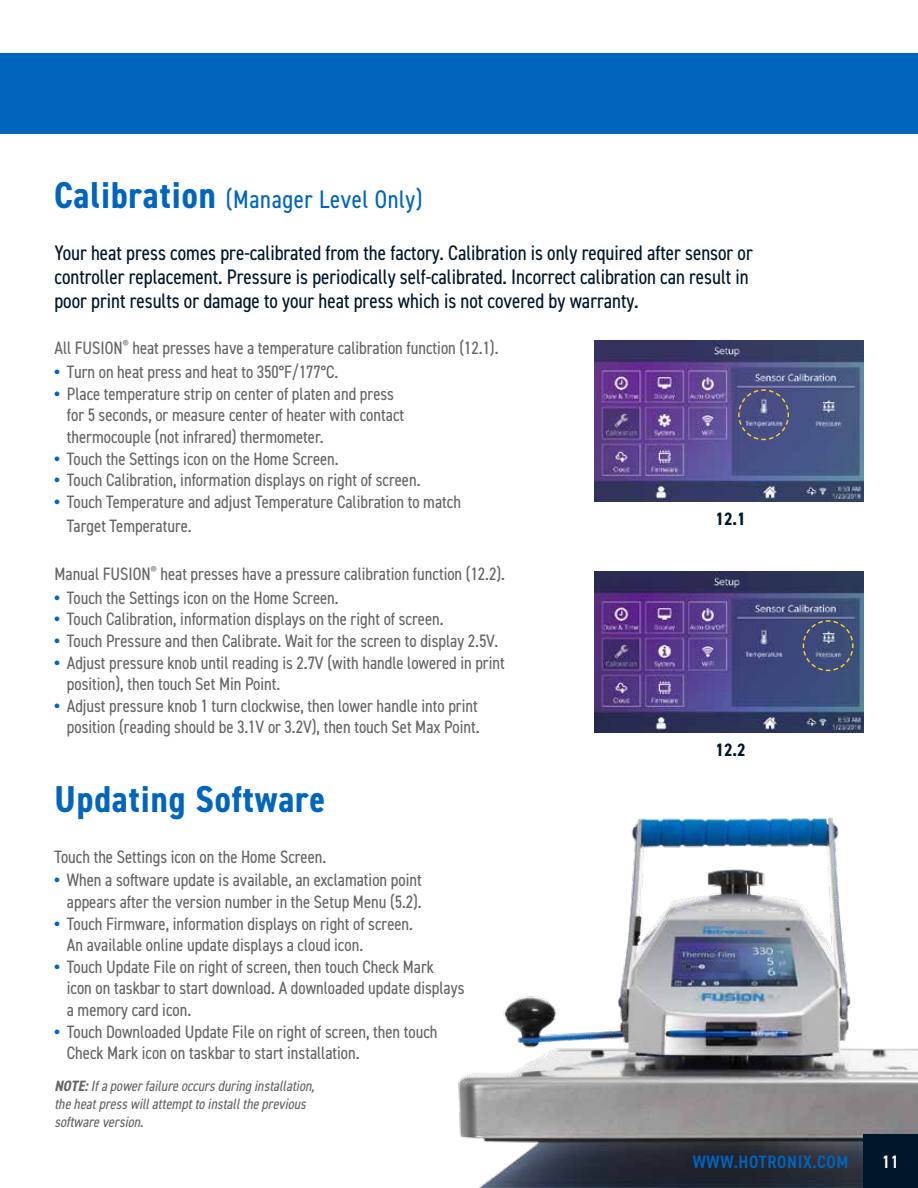
<style>
.page{position:relative;width:918px;height:1188px;background:#fff}
.page>*{position:absolute;margin:0;border:0;box-sizing:border-box;transform-origin:0 0}
.t1{font:700 condensed 37.5px "DIN2014";letter-spacing:.025em;color:#0065bd}
.t2{font:condensed 25.5px "DIN2014";letter-spacing:.025em;color:#0065bd}
.t3{font:condensed 21px/24px "DIN2014";color:#00172b}
.t4{font:condensed 18px/21.6px "DIN2014";color:#666}
.t5{font:600 condensed 18px "DIN2014";letter-spacing:.035em;color:#0065bd}
.t6{font:700 condensed 18px "DIN2014";color:#00172b}
.t7{font:600 condensed 18px "DIN2014";color:#fff}
.t8{font:italic condensed 15px/18px "DIN2014";color:#666}
.s1{font-weight:700;font-size:37.5px}
.s2{font-weight:800;color:#0065bd}
.s3{font-weight:700}
</style>
<div class="page">
<img style="left:458px;top:817px;width:460px;height:371px">
<div style="left:863px;top:1135px;width:55px;height:53px;background:#00172b"></div>
<div style="left:0;top:54px;width:918px;height:80px;background:#0065bd"></div>
<img style="left:594px;top:340px;width:270px;height:162px">
<svg style="left:737px;top:389px;width:53px;height:52px"></svg>
<img style="left:594px;top:571px;width:270px;height:162px">
<svg style="left:802px;top:619px;width:52px;height:53px"></svg>
<h2 class="t2" style="left:54px;top:182px;width:370px"><span class="s1">Calibration</span> (Manager Level Only)</h2>
<p class="t3" style="left:54px;top:240px;width:700px">Your heat press comes pre-calibrated from the factory. Calibration is only required after sensor or controller replacement. Pressure is periodically self-calibrated. Incorrect calibration can result in poor print results or damage to your heat press which is not covered by warranty.</p>
<p class="t4" style="left:54px;top:337px;width:446px">All FUSION<sup>®</sup> heat presses have a temperature calibration function (12.1).</p>
<p class="t4" style="left:54px;top:361px;width:285px"><span class="s2">•</span> Turn on heat press and heat to 350°F/177°C.</p>
<p class="t4" style="left:67px;top:382px;width:339px;text-indent:-12px"><span class="s2">•</span> Place temperature strip on center of platen and press for 5 seconds, or measure center of heater with contact thermocouple (not infrared) thermometer.</p>
<p class="t4" style="left:54px;top:447px;width:286px"><span class="s2">•</span> Touch the Settings icon on the Home Screen.</p>
<p class="t4" style="left:54px;top:469px;width:368px"><span class="s2">•</span> Touch Calibration, information displays on right of screen.</p>
<p class="t4" style="left:67px;top:489px;width:396px;line-height:24px;text-indent:-12px"><span class="s2">•</span> Touch Temperature and adjust Temperature Calibration to match<br>Target Temperature.</p>
<p class="t4" style="left:54px;top:562px;width:452px">Manual FUSION<sup>®</sup> heat presses have a pressure calibration function (12.2).</p>
<p class="t4" style="left:54px;top:586px;width:286px"><span class="s2">•</span> Touch the Settings icon on the Home Screen.</p>
<p class="t4" style="left:54px;top:608px;width:391px"><span class="s2">•</span> Touch Calibration, information displays on the right of screen.</p>
<p class="t4" style="left:54px;top:629px;width:445px"><span class="s2">•</span> Touch Pressure and then Calibrate. Wait for the screen to display 2.5V.</p>
<p class="t4" style="left:67px;top:651px;width:439px;text-indent:-12px"><span class="s2">•</span> Adjust pressure knob until reading is 2.7V (with handle lowered in print position), then touch Set Min Point.</p>
<p class="t4" style="left:54px;top:694px;width:427px;text-align:right"><span class="s2">•</span> Adjust pressure knob 1 turn clockwise, then lower handle into print position (reading should be 3.1V or 3.2V), then touch Set Max Point.</p>
<h1 class="t1" style="left:54px;top:774px;width:272px">Updating Software</h1>
<p class="t4" style="left:54px;top:845px;width:273px">Touch the Settings icon on the Home Screen.</p>
<p class="t4" style="left:54px;top:869px;width:369px;text-align:right"><span class="s2">•</span> When a software update is available, an exclamation point appears after the version number in the Setup Menu (5.2).</p>
<p class="t4" style="left:67px;top:912px;width:348px;text-indent:-12px"><span class="s2">•</span> Touch Firmware, information displays on right of screen.<br>An available online update displays a cloud icon.</p>
<p class="t4" style="left:67px;top:955px;width:399px;text-indent:-12px"><span class="s2">•</span> Touch Update File on right of screen, then touch Check Mark<br>icon on taskbar to start download. A downloaded update displays a memory card icon.</p>
<p class="t4" style="left:67px;top:1020px;width:372px;text-indent:-12px"><span class="s2">•</span> Touch Downloaded Update File on right of screen, then touch<br>Check Mark icon on taskbar to start installation.</p>
<p class="t8" style="left:54px;top:1076px;width:265px"><span class="s3">NOTE:</span>Ifapowerfailureoccursduringinstallation, theheatpresswillattempttoinstalltheprevious softwareversion.</p>
<p class="t6" style="left:715px;top:507px;width:32px">12.1</p>
<p class="t6" style="left:715px;top:738px;width:32px">12.2</p>
<p class="t5" style="left:693px;top:1150px;width:157px">WWW.HOTRONIX.COM</p>
<p class="t7" style="left:882px;top:1150px;width:18px">11</p>
</div>
